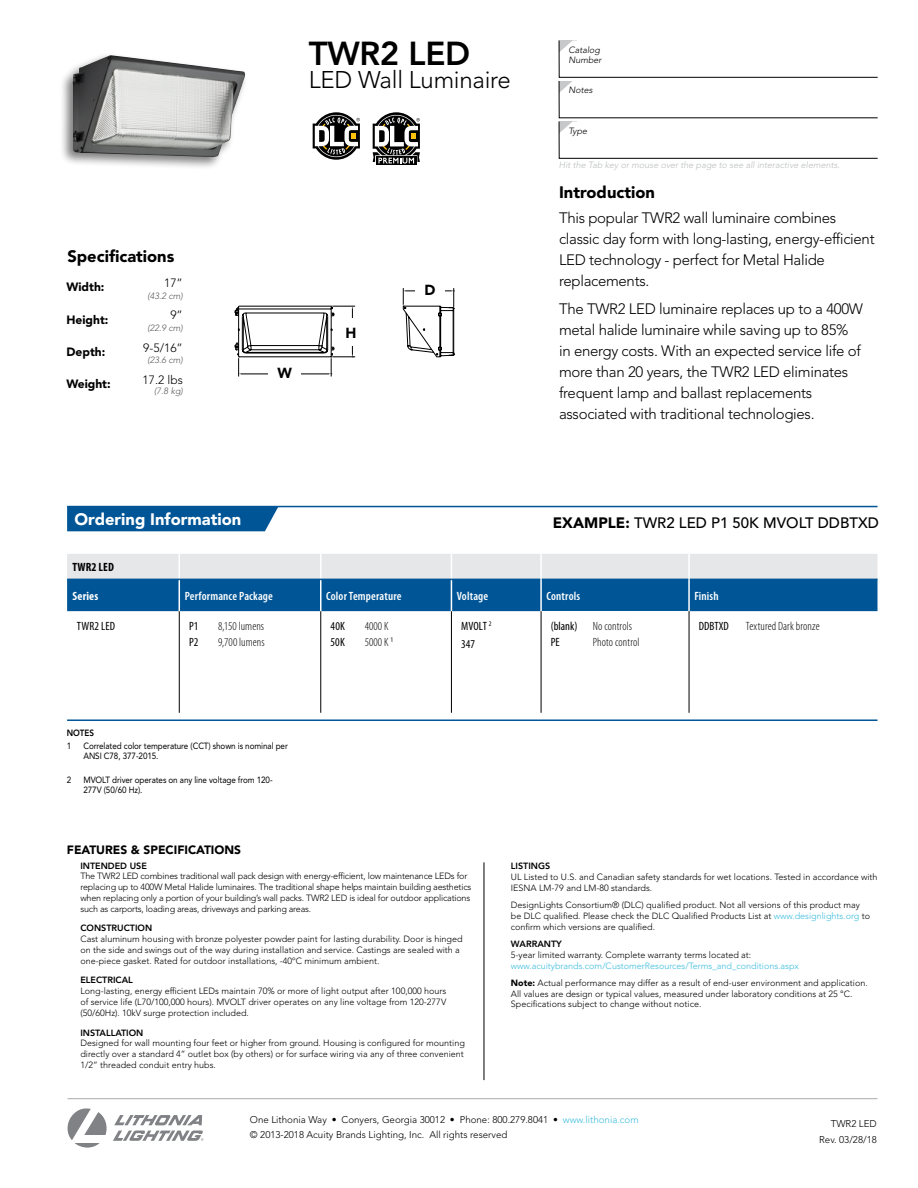
<style>
.page{position:relative;width:918px;height:1188px;background:#fff}
.page>*{position:absolute;margin:0;border:0;box-sizing:border-box;transform-origin:0 0}
.t1{font:800 33px "Avenir LT Std";letter-spacing:-.01em;color:#000}
.t2{font:300 24px "Avenir LT Std";letter-spacing:-.01em;color:#000}
.t3{font:900 16.5px "Avenir LT Std";color:#000}
.t4{font:900 16.5px "Avenir LT Std";color:#fff}
.t5{font:300 15px/21px "Avenir LT Std";letter-spacing:-.02em;color:#000}
.t6{font:500 15px "Avenir LT Std";color:#000}
.t7{font:900 14.55px "Avenir LT Std";color:#000}
.t8{font:300 condensed 12px "Myriad Pro";letter-spacing:.01em;color:#000}
.t9{font:600 condensed 12px "Myriad Pro";letter-spacing:.015em;color:#fff}
.t10{font:900 12px "Avenir LT Std";color:#000}
.t11{font:condensed 12px/17.7px "Myriad Pro";color:#000}
.t12{font:300 12px "Avenir LT Std";color:#000}
.t13{font:700 condensed 12px "Myriad Pro";letter-spacing:.005em;color:#000}
.t14{font:700 condensed 12px "Myriad Pro";letter-spacing:.015em;color:#fff}
.t15{font:300 9.75px/15.8px "Avenir LT Std";color:#000}
.t16{font:300 9px/10.8px "Avenir LT Std";color:#000}
.t17{font:300 9px/10.8px "Avenir LT Std";letter-spacing:-.02em;color:#000}
.t18{font:9px/9.8px "Avenir LT Std";letter-spacing:-.01em;color:#000;scale:.9 1}
.t19{font:800 9px "Avenir LT Std";color:#000}
.t20{font:italic 300 9px "Avenir LT Std";color:#bcbec0}
.t21{font:italic 300 9px "Avenir LT Std";color:#58595b}
.t22{font:italic 300 9px/10.5px "Avenir LT Std";color:#000}
.t23{font:800 9px "Avenir LT Std";color:#000;scale:.9 1}
.s1{font-weight:900}
.s2{color:#3cbcde}
</style>
<div class="page">
<svg style="left:67px;top:1108px;width:137px;height:40px"></svg>
<hr style="left:67px;top:1098px;width:810px;height:1px;background:#a7a9ac">
<hr style="left:67px;top:506px;width:811px;height:1px;background:#005596">
<div style="left:67px;top:507px;width:211px;height:24px;background:#005596"></div>
<hr style="left:67px;top:719px;width:811px;height:2px;background:#005596">
<svg style="left:558px;top:40px;width:320px;height:119px"></svg>
<hr style="left:179px;top:611px;width:1px;height:102px;background:#000">
<hr style="left:320px;top:611px;width:1px;height:102px;background:#000">
<hr style="left:451px;top:611px;width:1px;height:102px;background:#000">
<hr style="left:541px;top:611px;width:1px;height:102px;background:#000">
<svg style="left:67px;top:554px;width:811px;height:57px;background:#6595ba"></svg>
<hr style="left:540px;top:554px;width:2px;height:25px;background:#fff">
<hr style="left:688px;top:554px;width:2px;height:25px;background:#fff">
<hr style="left:179px;top:580px;width:1px;height:31px;background:#fff">
<hr style="left:320px;top:580px;width:2px;height:31px;background:#fff">
<hr style="left:451px;top:580px;width:1px;height:31px;background:#fff">
<hr style="left:67px;top:579px;width:112px;height:1px;background:#005596">
<hr style="left:179px;top:579px;width:142px;height:1px;background:#005596">
<hr style="left:321px;top:579px;width:130px;height:1px;background:#005596">
<hr style="left:451px;top:579px;width:89px;height:1px;background:#005596">
<hr style="left:690px;top:579px;width:187px;height:1px;background:#005596">
<hr style="left:542px;top:579px;width:146px;height:1px;background:#005596">
<hr style="left:540px;top:579px;width:2px;height:32px;background:#fff">
<hr style="left:688px;top:579px;width:2px;height:32px;background:#fff">
<hr style="left:689px;top:611px;width:1px;height:102px;background:#000">
<div style="left:59px;top:52px;width:189px;height:118px;background:#000;opacity:.5"></div>
<img style="left:73px;top:55px;width:172px;height:102px">
<svg style="left:234px;top:288px;width:221px;height:89px"></svg>
<div style="left:336px;top:319px;width:30px;height:27px;background:#fff"></div>
<div style="left:268px;top:366px;width:33px;height:13px;background:#fff"></div>
<div style="left:415px;top:280px;width:30px;height:20px;background:#fff"></div>
<hr style="left:484px;top:862px;width:1px;height:218px;background:#000">
<svg style="left:313px;top:112px;width:47px;height:48px"></svg>
<div style="left:376px;top:156px;width:40px;height:9px;background:#000"></div>
<svg style="left:373px;top:112px;width:47px;height:52px"></svg>
<h3 class="t3" style="left:67px;top:247px;width:108px">Specifications</h3>
<h3 class="t10" style="left:66px;top:280px;width:40px">Width:</h3>
<h3 class="t12" style="left:164px;top:276px;width:20px">17”</h3>
<p class="t21" style="left:147px;top:291px;width:37px">(43.2 cm)</p>
<h3 class="t10" style="left:66px;top:312px;width:43px">Height:</h3>
<h3 class="t12" style="left:170px;top:308px;width:14px">9”</h3>
<p class="t21" style="left:147px;top:322px;width:37px">(22.9 cm)</p>
<h3 class="t10" style="left:66px;top:345px;width:40px">Depth:</h3>
<h3 class="t12" style="left:143px;top:340px;width:41px">9-5/16”</h3>
<p class="t21" style="left:147px;top:355px;width:37px">(23.6 cm)</p>
<h3 class="t10" style="left:66px;top:376px;width:46px">Weight:</h3>
<h3 class="t12" style="left:143px;top:373px;width:42px">17.2 lbs</h3>
<p class="t21" style="left:154px;top:386px;width:30px">(7.8 kg)</p>
<h1 class="t1" style="left:309px;top:34px;width:163px">TWR2 LED</h1>
<h2 class="t2" style="left:309px;top:66px;width:204px">LED Wall Luminaire</h2>
<h3 class="t7" style="left:277px;top:364px;width:16px">W</h3>
<h3 class="t7" style="left:345px;top:324px;width:12px">H</h3>
<h3 class="t7" style="left:424px;top:282px;width:12px">D</h3>
<p class="t22" style="left:568px;top:44px;width:35px">Catalog<br>Number</p>
<p class="t22" style="left:568px;top:85px;width:26px">Notes</p>
<p class="t22" style="left:568px;top:125px;width:20px">Type</p>
<p class="t20" style="left:559px;top:159px;width:282px">Hit the Tab key or mouse over the page to see all interactive elements.</p>
<h3 class="t3" style="left:559px;top:182px;width:97px">Introduction</h3>
<h3 class="t5" style="left:559px;top:208px;width:317px">This popular TWR2 wall luminaire combines classic day form with long-lasting, energy-efficient LED technology - perfect for Metal Halide replacements.</h3>
<p class="t5" style="left:559px;top:298px;width:305px">The TWR2 LED luminaire replaces up to a 400W metal halide luminaire while saving up to 85% in energy costs. With an expected service life of more than 20 years, the TWR2 LED eliminates frequent lamp and ballast replacements associated with traditional technologies.</p>
<h3 class="t4" style="left:75px;top:509px;width:168px">Ordering Information</h3>
<h3 class="t6" style="left:553px;top:514px;width:328px"><span class="s1">EXAMPLE:</span> TWR2 LED P1 50K MVOLT DDBTXD</h3>
<h3 class="t13" style="left:73px;top:560px;width:43px">TWR2 LED</h3>
<h3 class="t14" style="left:73px;top:589px;width:27px">Series</h3>
<h3 class="t9" style="left:185px;top:589px;width:90px">Performance Package</h3>
<h3 class="t9" style="left:326px;top:589px;width:77px">Color Temperature</h3>
<h3 class="t9" style="left:457px;top:589px;width:33px">Voltage</h3>
<h3 class="t9" style="left:546px;top:589px;width:35px">Controls</h3>
<h3 class="t9" style="left:694px;top:589px;width:26px">Finish</h3>
<h3 class="t11" style="left:77px;top:617px;width:40px">TWR2LED</h3>
<h3 class="t11" style="left:189px;top:617px;width:11px">P1</h3>
<h3 class="t8" style="left:218px;top:620px;width:48px">8,150 lumens</h3>
<h3 class="t11" style="left:189px;top:634px;width:11px">P2</h3>
<h3 class="t8" style="left:218px;top:636px;width:48px">9,700 lumens</h3>
<h3 class="t11" style="left:461px;top:617px;width:32px">MVOLT <sup>2<br></sup>347</h3>
<h3 class="t11" style="left:551px;top:617px;width:28px">(blank)</h3>
<h3 class="t8" style="left:593px;top:620px;width:41px">No controls</h3>
<h3 class="t11" style="left:699px;top:617px;width:32px">DDBTXD</h3>
<h3 class="t8" style="left:746px;top:620px;width:75px">Textured Dark bronze</h3>
<h3 class="t11" style="left:330px;top:617px;width:16px">40K</h3>
<h3 class="t8" style="left:365px;top:620px;width:25px">4000 K</h3>
<h3 class="t11" style="left:330px;top:634px;width:16px">50K</h3>
<h3 class="t8" style="left:365px;top:636px;width:30px">5000 K <sup>1</sup></h3>
<h3 class="t11" style="left:551px;top:634px;width:11px">PE</h3>
<h3 class="t8" style="left:593px;top:636px;width:48px">Photo control</h3>
<p class="t23" style="left:67px;top:727px;width:32px">NOTES</p>
<p class="t18" style="left:67px;top:741px;width:7px">1</p>
<p class="t18" style="left:83px;top:741px;width:229px">Correlated color temperature (CCT) shown is nominal per<br>ANSI C78, 377-2015.</p>
<p class="t18" style="left:67px;top:775px;width:7px">2</p>
<p class="t18" style="left:83px;top:775px;width:212px">MVOLT driver operates on any line voltage from 120-<br>277V (50/60 Hz).</p>
<h3 class="t10" style="left:67px;top:842px;width:176px">FEATURES &amp; SPECIFICATIONS</h3>
<p class="t19" style="left:80px;top:860px;width:68px">INTENDED USE</p>
<p class="t17" style="left:80px;top:871px;width:392px">The TWR2 LED combines traditional wall pack design with energy-efficient, low maintenance LEDs for replacing up to 400W Metal Halide luminaires. The traditional shape helps maintain building aesthetics when replacing only a portion of your building’s wall packs. TWR2 LED is ideal for outdoor applications such as carports, loading areas, driveways and parking areas.</p>
<p class="t19" style="left:80px;top:923px;width:73px">CONSTRUCTION</p>
<p class="t16" style="left:80px;top:934px;width:384px">Cast aluminum housing with bronze polyester powder paint for lasting durability. Door is hinged on the side and swings out of the way during installation and service. Castings are sealed with a one-piece gasket. Rated for outdoor installations, -40ºC minimum ambient.</p>
<p class="t19" style="left:80px;top:975px;width:54px">ELECTRICAL</p>
<p class="t16" style="left:80px;top:986px;width:367px;text-align:justify">Long-lasting, energy efficient LEDs maintain 70% or more of light output after 100,000 hours of service life (L70/100,000 hours). MVOLT driver operates on any line voltage from 120-277V (50/60Hz). 10kV surge protection included.</p>
<p class="t19" style="left:80px;top:1027px;width:65px">INSTALLATION</p>
<p class="t16" style="left:80px;top:1038px;width:386px;text-align:justify">Designed for wall mounting four feet or higher from ground. Housing is configured for mounting directly over a standard 4” outlet box (by others) or for surface wiring via any of three convenient 1/2” threaded conduit entry hubs.</p>
<p class="t19" style="left:511px;top:861px;width:41px">LISTINGS</p>
<p class="t16" style="left:511px;top:872px;width:368px">UL Listed to U.S. and Canadian safety standards for wet locations. Tested in accordance with<br>IESNA LM-79 and LM-80 standards.</p>
<p class="t16" style="left:511px;top:900px;width:361px">DesignLights Consortium® (DLC) qualified product. Not all versions of this product may be DLC qualified. Please check the DLC Qualified Products List at <span class="s2">www.designlights.org</span> to confirm which versions are qualified.</p>
<p class="t19" style="left:511px;top:938px;width:52px">WARRANTY</p>
<p class="t16" style="left:511px;top:949px;width:242px">5-year limited warranty. Complete warranty terms located at:</p>
<p class="t16" style="left:511px;top:957px;width:358px;line-height:17.2px"><span class="s2">www.acuitybrands.com/CustomerResources/Terms_and_conditions.aspx<br></span><span class="s1">Note:</span> Actual performance may differ as a result of end-user environment and application.</p>
<p class="t16" style="left:511px;top:988px;width:343px">All values are design or typical values, measured under laboratory conditions at 25 °C.<br>Specifications subject to change without notice.</p>
<p class="t15" style="left:250px;top:1111px;width:390px">One Lithonia Way • Conyers, Georgia 30012 • Phone: 800.279.8041 • <span class="s2">www.lithonia.com </span>© 2013-2018 Acuity Brands Lighting, Inc. All rights reserved</p>
<p class="t15" style="left:819px;top:1116px;width:59px;text-align:right">TWR2 LED<br>Rev. 03/28/18</p>
</div>
